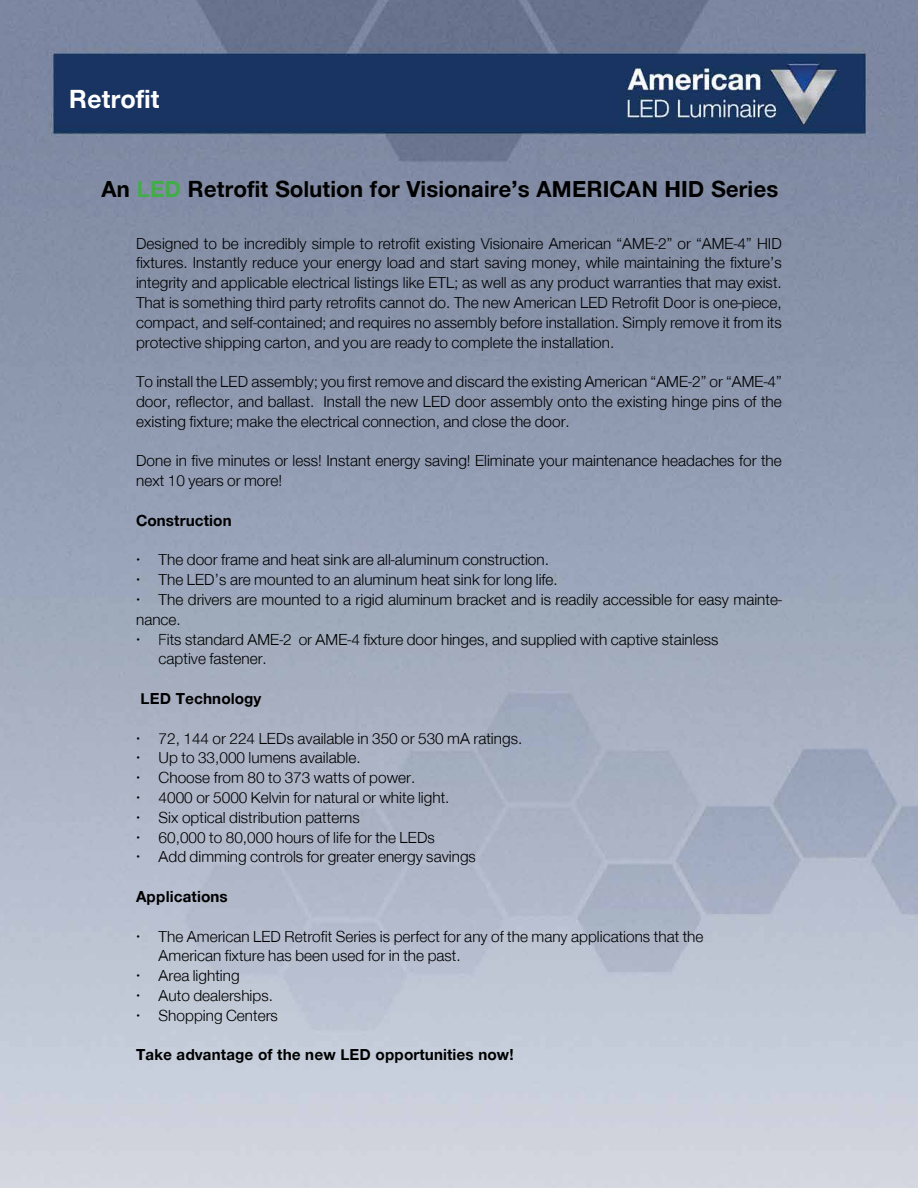
<style>
.page{position:relative;width:918px;height:1188px;background:#fff}
.page>*{position:absolute;margin:0;border:0;box-sizing:border-box;transform-origin:0 0}
.t1{font:700 27px "Furleys";color:#fff}
.t2{font:700 24px "Furleys";color:#000}
.t3{font:16.5px/19.8px "Furleys";color:#000}
.t4{font:700 16.5px "Furleys";color:#000}
.s1{color:#41ad49}
</style>
<div class="page">
<img style="left:0;top:0;width:918px;height:1188px">
<h1 class="t1" style="left:69px;top:82px;width:92px">Retrofit</h1>
<h2 class="t2" style="left:102px;top:174px;width:678px">An <span class="s1">LED</span> Retrofit Solution for Visionaire’s AMERICAN HID Series</h2>
<p class="t3" style="left:136px;top:233px;width:647px;text-align:justify">Designed to be incredibly simple to retrofit existing Visionaire American “AME-2” or “AME-4” HID fixtures. Instantly reduce your energy load and start saving money, while maintaining the fixture’s integrity and applicable electrical listings like ETL; as well as any product warranties that may exist.<br>That is something third party retrofits cannot do. The new American LED Retrofit Door is one-piece, compact, and self-contained; and requires no assembly before installation. Simply remove it from its protective shipping carton, and you are ready to complete the installation.</p>
<p class="t3" style="left:136px;top:372px;width:647px;text-align:justify">To install the LED assembly; you first remove and discard the existing American “AME-2” or “AME-4” door, reflector, and ballast. Install the new LED door assembly onto the existing hinge pins of the existing fixture; make the electrical connection, and close the door.</p>
<p class="t3" style="left:136px;top:451px;width:647px">Done in five minutes or less! Instant energy saving! Eliminate your maintenance headaches for the next 10 years or more!</p>
<p class="t4" style="left:136px;top:510px;width:97px">Construction</p>
<p class="t3" style="left:136px;top:550px;width:415px">• The door frame and heat sink are all-aluminum construction.</p>
<p class="t3" style="left:136px;top:570px;width:423px">• The LED’s are mounted to an aluminum heat sink for long life.</p>
<p class="t3" style="left:136px;top:589px;width:647px">• The drivers are mounted to a rigid aluminum bracket and is readily accessible for easy mainte&shy;nance.</p>
<p class="t3" style="left:159px;top:629px;width:561px;text-indent:-23px">• Fits standard AME-2 or AME-4 fixture door hinges, and supplied with captive stainless captive fastener.</p>
<p class="t4" style="left:141px;top:688px;width:122px">LED Technology</p>
<p class="t3" style="left:136px;top:728px;width:388px">• 72, 144 or 224 LEDs available in 350 or 530 mA ratings.</p>
<p class="t3" style="left:136px;top:748px;width:226px">• Up to 33,000 lumens available.</p>
<p class="t3" style="left:136px;top:768px;width:281px">• Choose from 80 to 373 watts of power.</p>
<p class="t3" style="left:136px;top:787px;width:315px">• 4000 or 5000 Kelvin for natural or white light.</p>
<p class="t3" style="left:136px;top:807px;width:225px">• Six optical distribution patterns</p>
<p class="t3" style="left:136px;top:827px;width:300px">• 60,000 to 80,000 hours of life for the LEDs</p>
<p class="t3" style="left:136px;top:847px;width:341px">• Add dimming controls for greater energy savings</p>
<p class="t4" style="left:136px;top:886px;width:93px">Applications</p>
<p class="t3" style="left:159px;top:926px;width:546px;text-indent:-23px">• The American LED Retrofit Series is perfect for any of the many applications that the<br>American fixture has been used for in the past.</p>
<p class="t3" style="left:136px;top:966px;width:105px">• Area lighting</p>
<p class="t3" style="left:136px;top:985px;width:138px">• Auto dealerships.</p>
<p class="t3" style="left:136px;top:1005px;width:143px">• Shopping Centers</p>
<p class="t4" style="left:136px;top:1045px;width:379px">Take advantage of the new LED opportunities now!</p>
</div>
